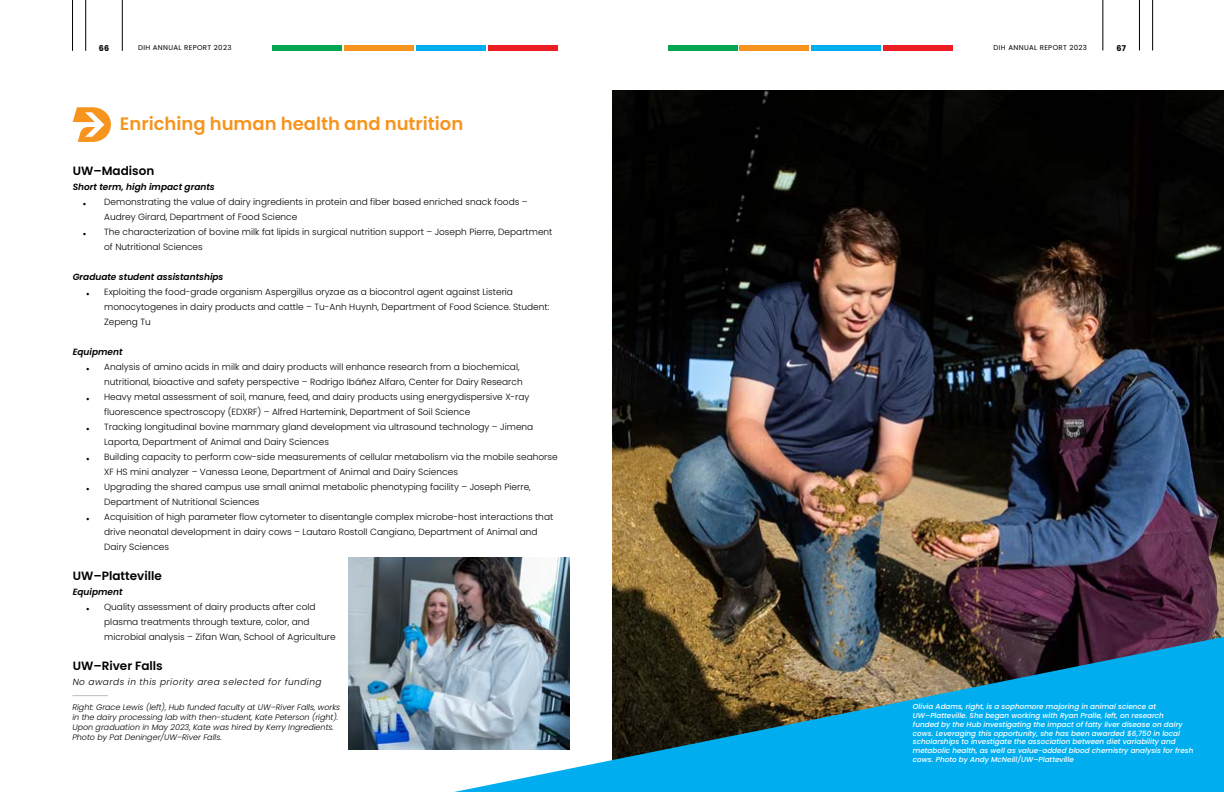
<style>
.page{position:relative;width:1224px;height:792px;background:#fff}
.page>*{position:absolute;margin:0;border:0;box-sizing:border-box;transform-origin:0 0}
.t1{font:600 18px "Poppins";color:#f7941e}
.t2{font:600 12px "Poppins";color:#000}
.t3{font:300 9px/15px "Poppins";color:#000}
.t4{font:italic 600 9px "Poppins";color:#000}
.t5{font:italic 300 9px "Poppins";letter-spacing:.05em;color:#000}
.t6{font:italic 300 8px/10px "Poppins";color:#000}
.t7{font:700 8px "Poppins";color:#000}
.t8{font:italic 500 7.2px/8.7px "Poppins";color:#fff}
.t9{font:7px "Poppins";letter-spacing:.05em;color:#000}
.s1{font-family:"Minion Pro";font-weight:400}
</style>
<div class="page">
<hr style="left:72px;top:0;width:1px;height:51px;background:#000">
<hr style="left:86px;top:0;width:1px;height:51px;background:#000">
<hr style="left:122px;top:0;width:1px;height:51px;background:#000">
<hr style="left:1139px;top:0;width:1px;height:50px;background:#000">
<hr style="left:1152px;top:0;width:1px;height:50px;background:#000">
<hr style="left:1103px;top:0;width:1px;height:50px;background:#000">
<div style="left:668px;top:45px;width:70px;height:6px;background:#00a651"></div>
<div style="left:739px;top:45px;width:70px;height:6px;background:#f7941e"></div>
<div style="left:811px;top:45px;width:70px;height:6px;background:#00aeef"></div>
<div style="left:883px;top:45px;width:70px;height:6px;background:#ed1d24"></div>
<div style="left:272px;top:45px;width:70px;height:6px;background:#00a651"></div>
<div style="left:344px;top:45px;width:70px;height:6px;background:#f7941e"></div>
<div style="left:416px;top:45px;width:70px;height:6px;background:#00aeef"></div>
<div style="left:488px;top:45px;width:69px;height:6px;background:#ed1d24"></div>
<img style="left:349px;top:558px;width:220px;height:191px">
<img style="left:612px;top:91px;width:612px;height:546px">
<svg style="left:73px;top:107px;width:38px;height:35px"></svg>
<img style="left:454px;top:637px;width:770px;height:155px">
<hr style="left:72px;top:695px;width:36px;height:1px;background:#bcbec0">
<p class="t7" style="left:99px;top:43px;width:12px">66</p>
<p class="t9" style="left:138px;top:43px;width:95px">DIH ANNUAL REPORT 2023</p>
<p class="t9" style="left:994px;top:43px;width:95px">DIH ANNUAL REPORT 2023</p>
<p class="t7" style="left:1116px;top:43px;width:11px">67</p>
<h1 class="t1" style="left:120px;top:113px;width:345px">Enriching human health and nutrition</h1>
<h2 class="t2" style="left:73px;top:164px;width:83px">UW–Madison</h2>
<p class="t4" style="left:73px;top:182px;width:144px">Short term, high impact grants</p>
<p class="t3" style="left:104px;top:194px;width:425px;text-indent:-22px"><span class="s1">•</span> Demonstrating the value of dairy ingredients in protein and fiber based enriched snack foods –<br>Audrey Girard, Department of Food Science</p>
<p class="t3" style="left:104px;top:224px;width:450px;text-indent:-22px"><span class="s1">•</span> The characterization of bovine milk fat lipids in surgical nutrition support – Joseph Pierre, Department of Nutritional Sciences</p>
<p class="t4" style="left:73px;top:272px;width:152px">Graduate student assistantships</p>
<p class="t3" style="left:104px;top:284px;width:447px;text-indent:-18px"><span class="s1">•</span> Exploiting the food-grade organism Aspergillus oryzae as a biocontrol agent against Listeria monocytogenes in dairy products and cattle – Tu-Anh Huynh, Department of Food Science. Student:<br>Zepeng Tu</p>
<p class="t4" style="left:73px;top:347px;width:51px">Equipment</p>
<p class="t3" style="left:104px;top:359px;width:420px;text-indent:-18px"><span class="s1">•</span> Analysis of amino acids in milk and dairy products will enhance research from a biochemical, nutritional, bioactive and safety perspective – Rodrigo Ibáñez Alfaro, Center for Dairy Research</p>
<p class="t3" style="left:104px;top:389px;width:427px;text-indent:-18px"><span class="s1">•</span> Heavy metal assessment of soil, manure, feed, and dairy products using energydispersive X-ray fluorescence spectroscopy (EDXRF) – Alfred Hartemink, Department of Soil Science</p>
<p class="t3" style="left:104px;top:419px;width:431px;text-indent:-18px"><span class="s1">•</span> Tracking longitudinal bovine mammary gland development via ultrasound technology – Jimena<br>Laporta, Department of Animal and Dairy Sciences</p>
<p class="t3" style="left:104px;top:449px;width:455px;text-indent:-18px"><span class="s1">•</span> Building capacity to perform cow-side measurements of cellular metabolism via the mobile seahorse<br>XF HS mini analyzer – Vanessa Leone, Department of Animal and Dairy Sciences</p>
<p class="t3" style="left:104px;top:479px;width:428px;text-indent:-18px"><span class="s1">•</span> Upgrading the shared campus use small animal metabolic phenotyping facility – Joseph Pierre,<br>Department of Nutritional Sciences</p>
<p class="t3" style="left:104px;top:509px;width:451px;text-indent:-18px"><span class="s1">•</span> Acquisition of high parameter flow cytometer to disentangle complex microbe-host interactions that drive neonatal development in dairy cows – Lautaro Rostoll Cangiano, Department of Animal and<br>Dairy Sciences</p>
<h2 class="t2" style="left:73px;top:569px;width:91px">UW–Platteville</h2>
<p class="t4" style="left:73px;top:587px;width:51px">Equipment</p>
<p class="t3" style="left:104px;top:599px;width:233px;text-indent:-18px"><span class="s1">•</span> Quality assessment of dairy products after cold plasma treatments through texture, color, and microbial analysis – Zifan Wan, School of Agriculture</p>
<h2 class="t2" style="left:73px;top:659px;width:92px">UW–River Falls</h2>
<p class="t5" style="left:73px;top:677px;width:250px">No awards in this priority area selected for funding</p>
<p class="t6" style="left:72px;top:702px;width:269px">Right: Grace Lewis (left), Hub funded faculty at UW–River Falls, works in the dairy processing lab with then-student, Kate Peterson (right).<br>Upon graduation in May 2023, Kate was hired by Kerry Ingredients.<br>Photo by Pat Deninger/UW–River Falls.</p>
<p class="t8" style="left:913px;top:703px;width:282px">Olivia Adams, right, is a sophomore majoring in animal science at UW–Platteville. She began working with Ryan Pralle, left, on research<br>funded by the Hub investigating the impact of fatty liver disease on dairy cows. Leveraging this opportunity, she has been awarded $6,750 in local scholarships to investigate the association between diet variability and metabolic health, as well as value-added blood chemistry analysis for fresh cows. Photo by Andy McNeill/UW–Platteville</p>
</div>
